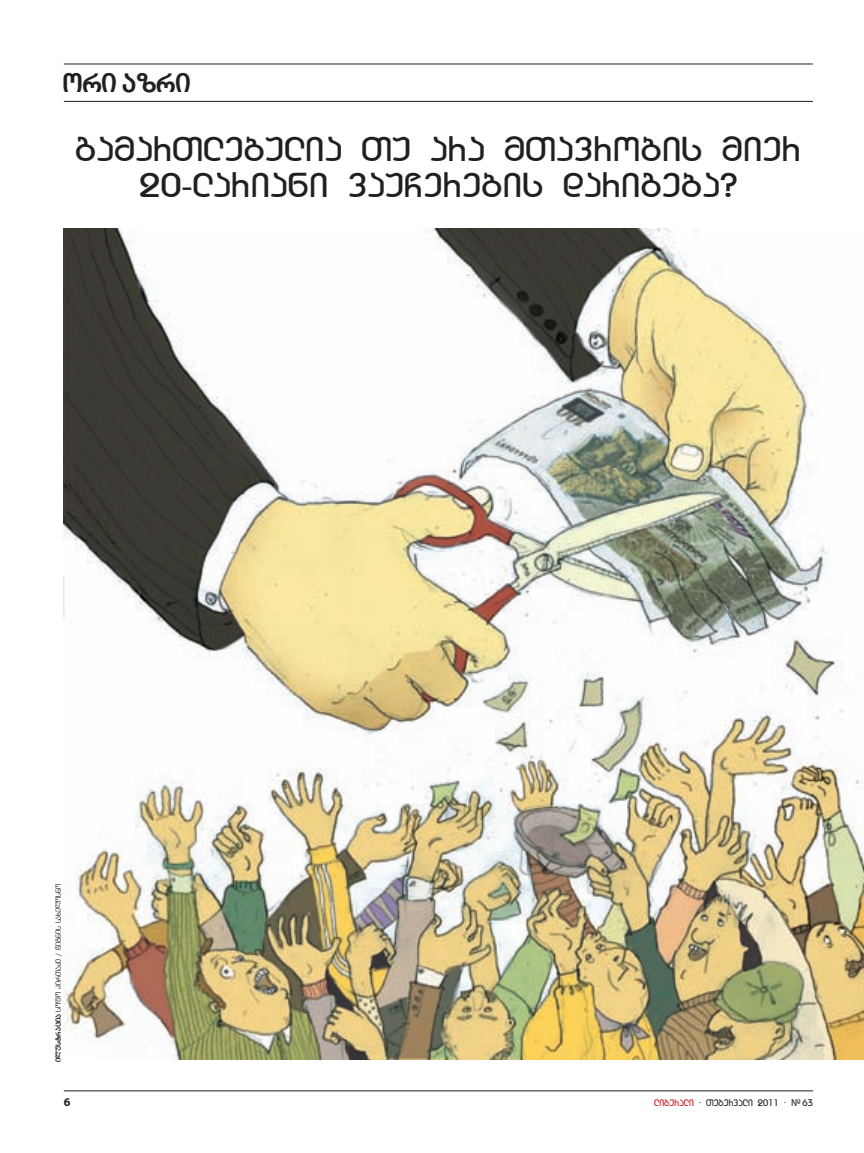
<style>
.page{position:relative;width:864px;height:1153px;background:#fff}
.page>*{position:absolute;margin:0;border:0;box-sizing:border-box;transform-origin:0 0}
.t1{font:37.8px/36px "Bauhaus Mtavruli Thin A";color:#231f20;text-align:center;scale:1.11 1}
.t2{font:700 27px "A Kolkhety M";letter-spacing:-.01em;color:#231f20}
.t3{font:700 12px "Myriad Pro";color:#231f20}
.t4{font:10.5px "Bauhaus Mtavruli Thin A";color:#231f20}
.t5{font:7.5px "A Kolkhety M";color:#231f20}
.s1{font-weight:700}
.s2{color:#c4121a}
.s3{font-family:"Myriad Pro"}
</style>
<div class="page">
<hr style="left:64px;top:64px;width:748px;height:1px;background:#231f20">
<hr style="left:64px;top:101px;width:748px;height:1px;background:#231f20">
<img style="left:64px;top:228px;width:799px;height:831px">
<hr style="left:64px;top:1090px;width:748px;height:1px;background:#231f20">
<p class="t2" style="left:62px;top:70px;width:130px">ORI AZRI</p>
<p class="t1" style="left:75px;top:132px;width:655px">GAMARTLEBULIA TU ARA MTAVROBIS MIER<br>20-LARIANI VAUCEREBIS DARIGEBA?</p>
<p class="t5" style="left:55px;top:1061px;width:180px;rotate:-90deg"><span class="s1">ILUSTRACIA</span> sofo kirTaZe / wignis saxelosno</p>
<p class="t3" style="left:64px;top:1094px;width:8px">6</p>
<p class="t4" style="left:653px;top:1097px;width:160px"><span class="s2">LIBERALI</span> . TEBERVALI 2011 . <span class="s3">№</span> 63</p>
</div>
